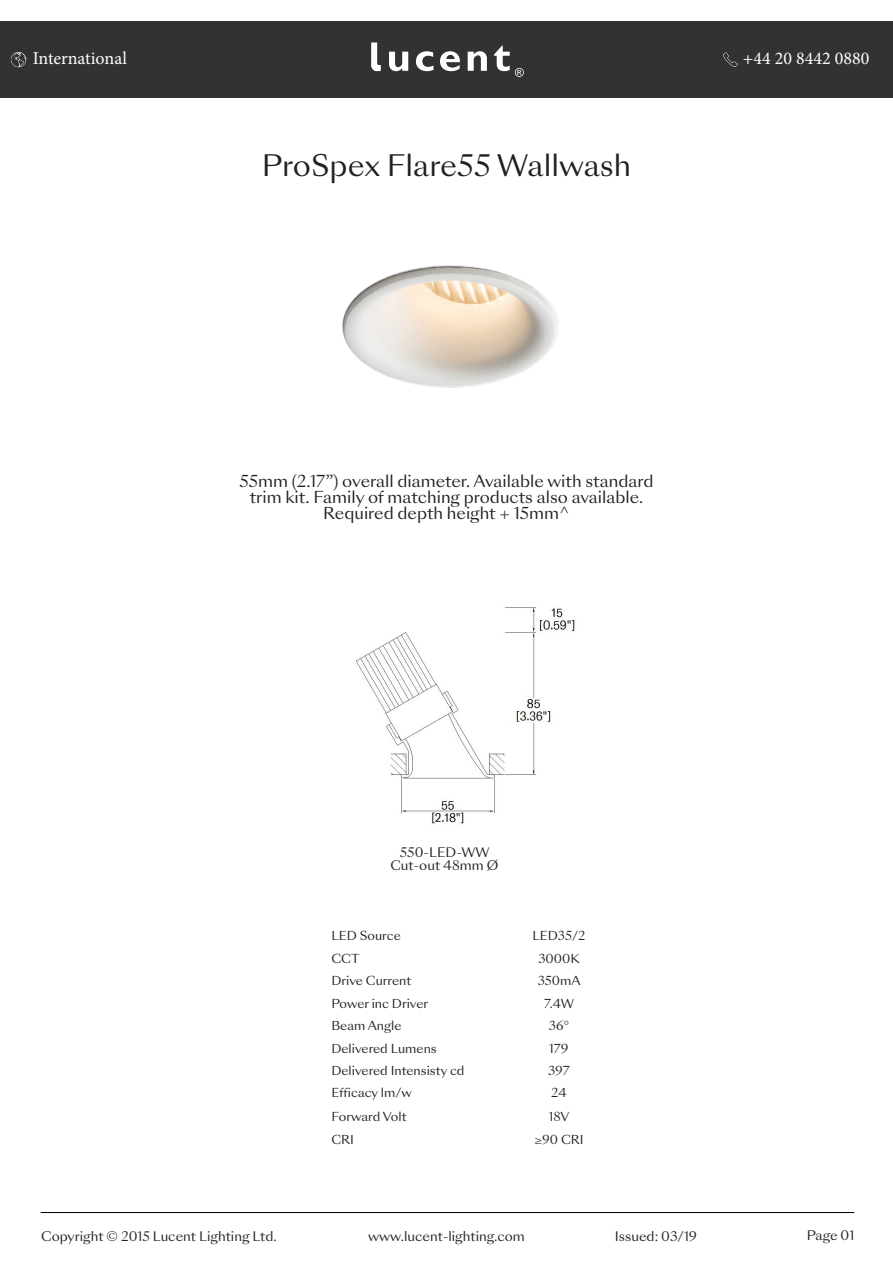
<style>
.page{position:relative;width:893px;height:1263px;background:#fff}
.page>*{position:absolute;margin:0;border:0;box-sizing:border-box;transform-origin:0 0}
.t1{font:28.65px "Sang Bleu Sunrise";color:#231f20}
.t2{font:18px "Minion Pro";color:#fff}
.bullet_points{font:15.9px/15.9px "Sang Bleu Sunrise";color:#231f20;text-align:center}
.bullet_point{font:12.75px "Sang Bleu Sunrise";color:#231f20}
.t3{font:12px "Sang Bleu Sunrise";color:#231f20}
</style>
<div class="page">
<div style="left:0;top:21px;width:893px;height:77px;background:#333233"></div>
<img style="left:342px;top:265px;width:217px;height:123px">
<img style="left:356px;top:607px;width:219px;height:218px">
<hr style="left:41px;top:1212px;width:813px;height:1px;background:#000">
<svg style="left:389px;top:52px;width:19px;height:19px"></svg>
<svg style="left:416px;top:51px;width:17px;height:20px"></svg>
<svg style="left:440px;top:51px;width:20px;height:20px"></svg>
<svg style="left:468px;top:51px;width:19px;height:20px"></svg>
<svg style="left:371px;top:42px;width:10px;height:29px"></svg>
<svg style="left:494px;top:46px;width:30px;height:31px"></svg>
<img style="left:11px;top:52px;width:15px;height:15px">
<img style="left:723px;top:52px;width:15px;height:15px">
<p class="t2" style="left:33px;top:47px;width:96px">International</p>
<p class="t2" style="left:743px;top:47px;width:128px">+44 20 8442 0880</p>
<p class="t1" style="left:262px;top:146px;width:371px">ProSpex Flare55 Wallwash</p>
<p class="bullet_points" style="left:239px;top:474px;width:415px">55mm (2.17”) overall diameter. Available with standard trim kit. Family of matching products also available.</p>
<p class="bullet_points" style="left:323px;top:506px;width:248px">Required depth height + 15mm^</p>
<p class="bullet_point" style="left:400px;top:843px;width:91px">550-LED-WW</p>
<p class="bullet_point" style="left:390px;top:856px;width:109px">Cut-out 48mm Ø</p>
<p class="t3" style="left:331px;top:927px;width:71px">LED Source</p>
<p class="t3" style="left:532px;top:927px;width:54px">LED35/2</p>
<p class="t3" style="left:331px;top:950px;width:30px">CCT</p>
<p class="t3" style="left:538px;top:950px;width:43px">3000K</p>
<p class="t3" style="left:331px;top:973px;width:81px">Drive Current</p>
<p class="t3" style="left:538px;top:973px;width:44px">350mA</p>
<p class="t3" style="left:331px;top:995px;width:98px">Power inc Driver</p>
<p class="t3" style="left:544px;top:995px;width:31px">7.4W</p>
<p class="t3" style="left:331px;top:1017px;width:72px">Beam Angle</p>
<p class="t3" style="left:549px;top:1017px;width:22px">36°</p>
<p class="t3" style="left:331px;top:1040px;width:107px">Delivered Lumens</p>
<p class="t3" style="left:549px;top:1040px;width:21px">179</p>
<p class="t3" style="left:331px;top:1062px;width:135px">Delivered Intensisty cd</p>
<p class="t3" style="left:548px;top:1062px;width:23px">397</p>
<p class="t3" style="left:331px;top:1084px;width:82px">Efficacy lm/w</p>
<p class="t3" style="left:551px;top:1084px;width:17px">24</p>
<p class="t3" style="left:331px;top:1108px;width:77px">Forward Volt</p>
<p class="t3" style="left:549px;top:1108px;width:22px">18V</p>
<p class="t3" style="left:331px;top:1131px;width:24px">CRI</p>
<p class="t3" style="left:534px;top:1131px;width:51px">≥90 CRI</p>
<p class="bullet_point" style="left:41px;top:1227px;width:237px">Copyright © 2015 Lucent Lighting Ltd.</p>
<p class="bullet_point" style="left:615px;top:1227px;width:84px">Issued: 03/19</p>
<p class="bullet_point" style="left:807px;top:1227px;width:49px">Page 01</p>
<p class="bullet_point" style="left:368px;top:1227px;width:158px">www.lucent-lighting.com</p>
</div>
